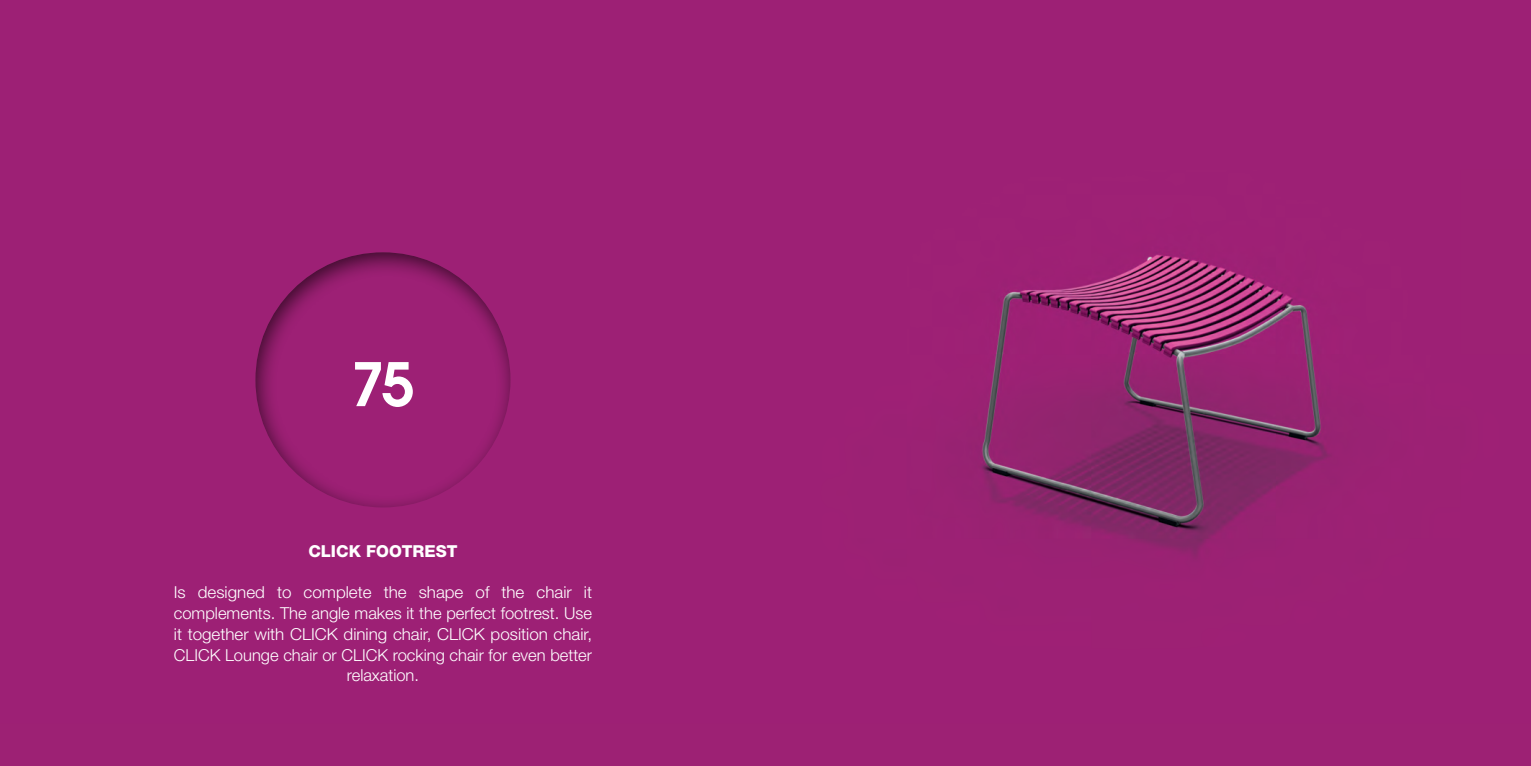
<style>
.page{position:relative;width:1531px;height:766px;background:#fff}
.page>*{position:absolute;margin:0;border:0;box-sizing:border-box;transform-origin:0 0}
.t1{font:600 66px "Avant Garde ITC";color:#fff}
.t2{font:300 16.5px/20.7px "Helvetica Neue LT Pro";color:#fff;text-align:center}
.t3{font:800 16.5px "Helvetica Neue LT Pro";color:#fff}
</style>
<div class="page">
<div style="left:0;top:0;width:1530px;height:765px;background:#9d2075"></div>
<div style="left:255px;top:249px;width:258px;height:258px;background:#231f20;opacity:.75"></div>
<p class="t1" style="left:351px;top:345px;width:65px">75</p>
<p class="t3" style="left:308px;top:541px;width:151px">CLICK FOOTREST</p>
<p class="t2" style="left:174px;top:581px;width:420px">Is designed to complete the shape of the chair it complements. The angle makes it the perfect footrest. Use it together with CLICK dining chair, CLICK position chair, CLICK Lounge chair or CLICK rocking chair for even better relaxation.</p>
</div>
